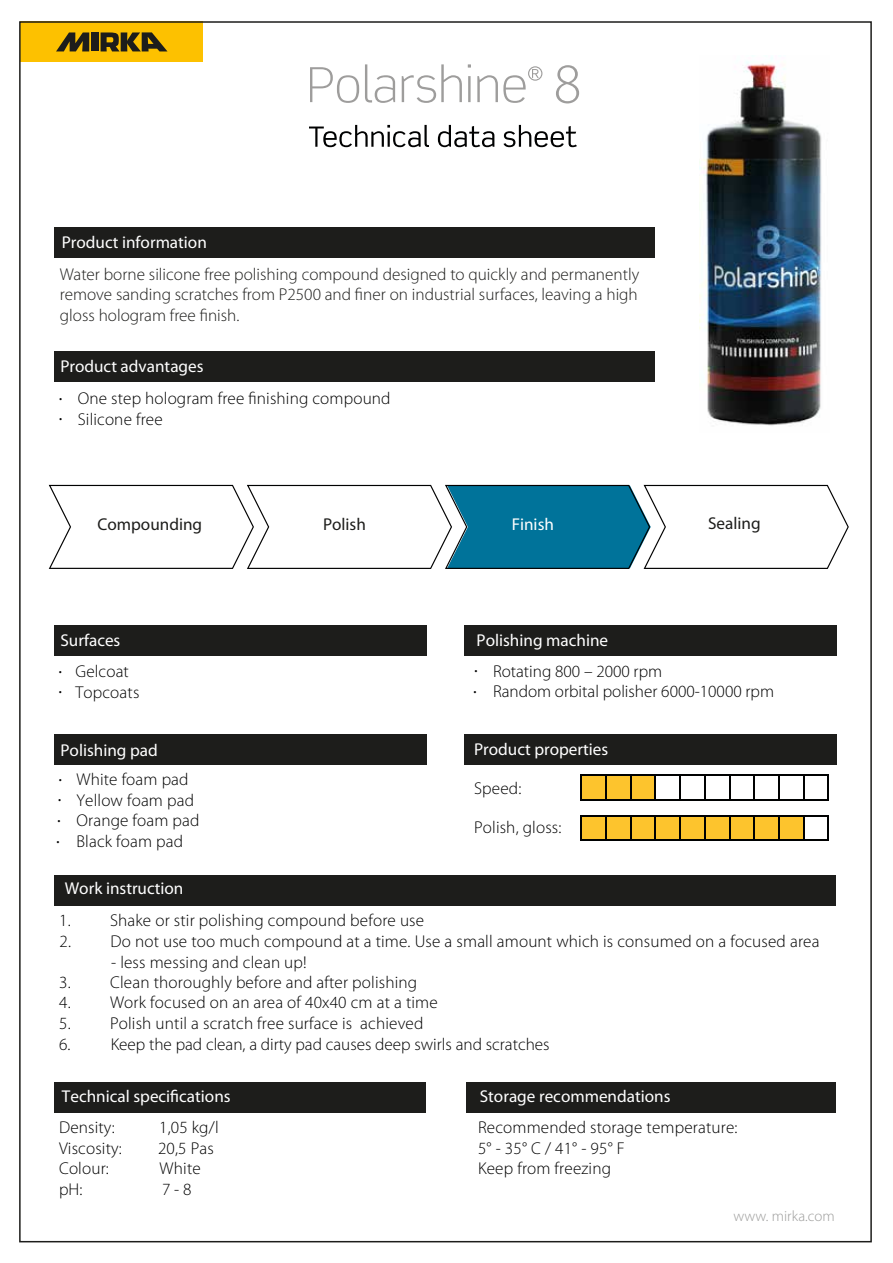
<style>
.page{position:relative;width:893px;height:1263px;background:#fff}
.page>*{position:absolute;margin:0;border:0;box-sizing:border-box;transform-origin:0 0}
.t1{font:300 57px "Myriad Pro";color:#9e9d9c}
.t2{font:300 17.1px/20.5px "Myriad Pro";letter-spacing:.01em;color:#000101}
.t3{font:300 17.1px/20.5px "Myriad Pro";color:#1d1d1b;text-align:justify}
.t4{font:17.1px "Myriad Pro";color:#fff}
.t5{font:17.1px "Myriad Pro";color:#1d1d1b}
.t6{font:17.1px/20.5px "Myriad Pro";color:#000101}
.t7{font:300 15px "Myriad Pro";letter-spacing:.005em;color:#9d9d9c}
</style>
<div class="page">
<div style="left:54px;top:625px;width:783px;height:31px;background:#1d1d1b"></div>
<div style="left:54px;top:1082px;width:782px;height:30px;background:#1d1d1b"></div>
<div style="left:54px;top:874px;width:782px;height:31px;background:#1d1d1b"></div>
<div style="left:54px;top:734px;width:783px;height:31px;background:#1d1d1b"></div>
<div style="left:54px;top:351px;width:754px;height:31px;background:#1d1d1b"></div>
<div style="left:54px;top:227px;width:754px;height:31px;background:#1d1d1b"></div>
<svg style="left:580px;top:775px;width:249px;height:25px"></svg>
<svg style="left:580px;top:815px;width:249px;height:24px;background:#d3a836"></svg>
<hr style="left:580px;top:839px;width:26px;height:2px;background:#000101">
<hr style="left:606px;top:839px;width:25px;height:2px;background:#000101">
<hr style="left:631px;top:839px;width:24px;height:2px;background:#000101">
<hr style="left:655px;top:839px;width:25px;height:2px;background:#000101">
<hr style="left:680px;top:839px;width:25px;height:2px;background:#000101">
<hr style="left:705px;top:839px;width:25px;height:2px;background:#000101">
<hr style="left:730px;top:839px;width:24px;height:2px;background:#000101">
<hr style="left:754px;top:839px;width:25px;height:2px;background:#000101">
<hr style="left:779px;top:839px;width:25px;height:2px;background:#000101">
<hr style="left:804px;top:839px;width:25px;height:2px;background:#000101">
<svg style="left:310px;top:67px;width:49px;height:36px"></svg>
<svg style="left:365px;top:64px;width:30px;height:39px"></svg>
<svg style="left:402px;top:64px;width:60px;height:39px"></svg>
<hr style="left:468px;top:76px;width:3px;height:26px;background:#9e9d9c">
<svg style="left:468px;top:64px;width:3px;height:4px"></svg>
<div style="left:428px;top:621px;width:36px;height:147px;background:#fff"></div>
<div style="left:426px;top:1076px;width:39px;height:42px;background:#fff"></div>
<svg style="left:309px;top:125px;width:120px;height:22px"></svg>
<svg style="left:438px;top:125px;width:56px;height:22px"></svg>
<svg style="left:504px;top:125px;width:73px;height:22px"></svg>
<svg style="left:477px;top:66px;width:65px;height:37px"></svg>
<div style="left:21px;top:22px;width:182px;height:40px;background:#fdc100"></div>
<svg style="left:56px;top:32px;width:33px;height:19px"></svg>
<div style="left:91px;top:32px;width:7px;height:19px;background:#1d1d1b"></div>
<svg style="left:101px;top:32px;width:66px;height:19px"></svg>
<svg style="left:49px;top:485px;width:800px;height:84px"></svg>
<div style="left:655px;top:182px;width:46px;height:210px;background:#fff"></div>
<img style="left:700px;top:57px;width:122px;height:369px">
<p class="t4" style="left:62px;top:233px;width:147px">Product information</p>
<h1 class="t1" style="left:554px;top:53px;width:29px">8</h1>
<p class="t3" style="left:60px;top:264px;width:581px">Water borne silicone free polishing compound designed to quickly and permanently remove sanding scratches from P2500 and finer on industrial surfaces, leaving a high gloss hologram free finish.</p>
<p class="t4" style="left:60px;top:357px;width:145px">Product advantages</p>
<p class="t2" style="left:78px;top:388px;width:314px">One step hologram free finishing compound<br>Silicone free</p>
<p class="t6" style="left:59px;top:384px;width:5px">. .</p>
<p class="t5" style="left:98px;top:514px;width:106px">Compounding</p>
<p class="t4" style="left:512px;top:514px;width:44px">Finish</p>
<p class="t5" style="left:708px;top:513px;width:54px">Sealing</p>
<p class="t5" style="left:323px;top:514px;width:44px">Polish</p>
<p class="t4" style="left:477px;top:631px;width:133px">Polishing machine</p>
<p class="t4" style="left:61px;top:631px;width:61px">Surfaces</p>
<p class="t2" style="left:75px;top:661px;width:65px">Gelcoat<br>Topcoats</p>
<p class="t6" style="left:59px;top:657px;width:5px">. .</p>
<p class="t2" style="left:493px;top:661px;width:283px">Rotating 800 – 2000 rpm<br>Random orbital polisher 6000-10000 rpm</p>
<p class="t6" style="left:474px;top:656px;width:5px">.</p>
<p class="t6" style="left:473px;top:677px;width:5px">.</p>
<p class="t4" style="left:60px;top:740px;width:99px">Polishing pad</p>
<p class="t2" style="left:77px;top:769px;width:124px">White foam pad<br>Yellow foam pad<br>Orange foam pad<br>Black foam pad</p>
<p class="t6" style="left:59px;top:765px;width:5px">.</p>
<p class="t6" style="left:58px;top:785px;width:5px">.</p>
<p class="t6" style="left:56px;top:806px;width:6px;line-height:21px">. .</p>
<p class="t4" style="left:65px;top:879px;width:120px">Work instruction</p>
<p class="t2" style="left:59px;top:910px;width:366px">1. Shake or stir polishing compound before use</p>
<p class="t4" style="left:474px;top:740px;width:136px">Product properties</p>
<p class="t2" style="left:474px;top:778px;width:49px">Speed:</p>
<p class="t2" style="left:474px;top:818px;width:89px">Polish, gloss:</p>
<p class="t2" style="left:60px;top:931px;width:761px">2. Do not use too much compound at a time. Use a small amount which is consumed on a focused area</p>
<p class="t2" style="left:111px;top:952px;width:197px">- less messing and clean up!</p>
<p class="t2" style="left:59px;top:972px;width:360px">3. Clean thoroughly before and after polishing</p>
<p class="t2" style="left:59px;top:993px;width:380px">4. Work focused on an area of 40x40 cm at a time</p>
<p class="t2" style="left:59px;top:1013px;width:366px">5. Polish until a scratch free surface is achieved</p>
<p class="t2" style="left:59px;top:1034px;width:492px">6. Keep the pad clean, a dirty pad causes deep swirls and scratches</p>
<p class="t4" style="left:62px;top:1087px;width:170px">Technical specifications</p>
<p class="t4" style="left:480px;top:1087px;width:192px">Storage recommendations</p>
<p class="t2" style="left:59px;top:1117px;width:57px">Density:</p>
<p class="t2" style="left:159px;top:1117px;width:61px">1,05 kg/l</p>
<p class="t2" style="left:59px;top:1138px;width:64px">Viscosity:</p>
<p class="t2" style="left:158px;top:1138px;width:57px">20,5 Pas</p>
<p class="t2" style="left:59px;top:1158px;width:51px">Colour:</p>
<p class="t2" style="left:160px;top:1158px;width:43px">White</p>
<p class="t2" style="left:59px;top:1179px;width:25px">pH:</p>
<p class="t2" style="left:162px;top:1179px;width:31px">7 - 8</p>
<p class="t2" style="left:478px;top:1117px;width:261px">Recommended storage temperature:<br>5° - 35° C / 41° - 95° F<br>Keep from freezing</p>
<p class="t7" style="left:734px;top:1207px;width:103px">www. mirka.com</p>
</div>
